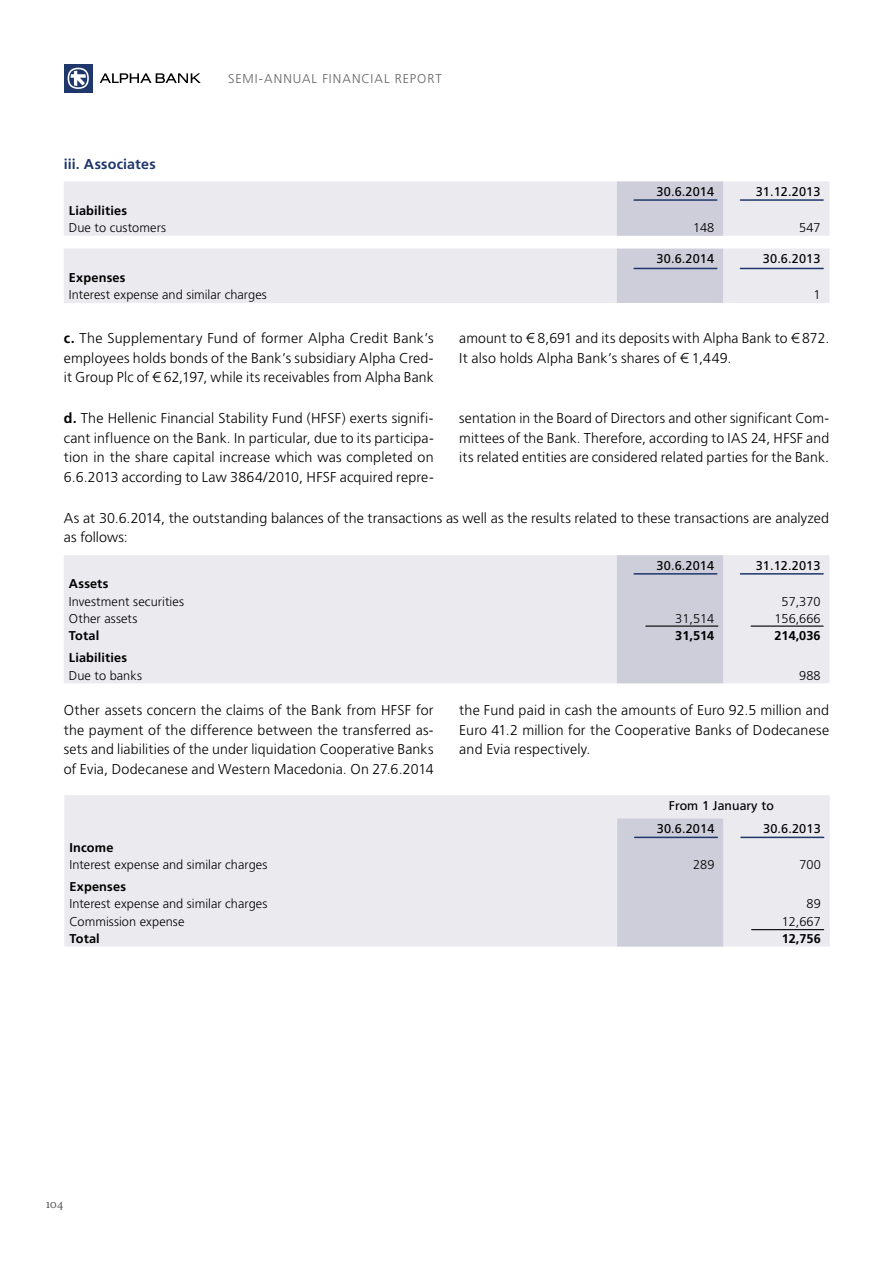
<style>
.page{position:relative;width:893px;height:1263px;background:#fff}
.page>*{position:absolute;margin:0;border:0;box-sizing:border-box;transform-origin:0 0}
.t1{font:300 14.25px/19.5px "PF Catalog";letter-spacing:.01em;color:#000;text-align:justify}
.t2{font:700 14.25px "PF Catalog";letter-spacing:.01em;color:#1f376b}
.t3{font:13.5px "Minion Pro";color:#58595b}
.t4{font:300 12.75px/17.2px "PF Catalog";letter-spacing:.005em;color:#000}
.t5{font:12.75px/23.2px "PF Catalog";letter-spacing:.01em;color:#000}
.t6{font:700 12.75px/17.2px "PF Catalog";color:#000}
.t7{font:300 12.75px "PF Catalog";letter-spacing:.08em;color:#636466}
.s1{font-weight:700}
.s2{font-weight:300}
</style>
<div class="page">
<div style="left:64px;top:64px;width:29px;height:29px;background:#1f376b"></div>
<svg style="left:68px;top:68px;width:21px;height:21px"></svg>
<svg style="left:69px;top:69px;width:18px;height:18px"></svg>
<svg style="left:71px;top:71px;width:15px;height:15px"></svg>
<svg style="left:100px;top:73px;width:101px;height:10px"></svg>
<svg style="left:64px;top:181px;width:765px;height:55px;background:#e7e6ec"></svg>
<hr style="left:634px;top:199px;width:83px;height:2px;background:#1f376b">
<hr style="left:740px;top:199px;width:83px;height:2px;background:#1f376b">
<svg style="left:64px;top:249px;width:765px;height:54px;background:#e6e5eb"></svg>
<hr style="left:634px;top:268px;width:83px;height:1px;background:#1f376b">
<hr style="left:740px;top:268px;width:83px;height:1px;background:#1f376b">
<div style="left:64px;top:555px;width:765px;height:128px;background:#ebeaef"></div>
<div style="left:617px;top:555px;width:106px;height:128px;background:#cecdda"></div>
<hr style="left:634px;top:573px;width:83px;height:2px;background:#1f376b">
<hr style="left:740px;top:573px;width:83px;height:2px;background:#1f376b">
<div style="left:64px;top:795px;width:766px;height:152px;background:#ebeaef"></div>
<div style="left:617px;top:818px;width:106px;height:129px;background:#cecdda"></div>
<hr style="left:635px;top:837px;width:82px;height:1px;background:#1f376b">
<hr style="left:741px;top:837px;width:83px;height:1px;background:#1f376b">
<hr style="left:752px;top:929px;width:72px;height:1px;background:#000">
<hr style="left:751px;top:625px;width:72px;height:2px;background:#000">
<hr style="left:646px;top:625px;width:72px;height:2px;background:#000">
<p class="t2" style="left:64px;top:155px;width:93px">iii. Associates</p>
<p class="t4" style="left:69px;top:202px;width:99px"><span class="s1">Liabilities<br></span>Due to customers</p>
<p class="t7" style="left:228px;top:71px;width:215px">SEMI-ANNUAL FINANCIAL REPORT</p>
<p class="t4" style="left:69px;top:269px;width:199px"><span class="s1">Expenses<br></span>Interest expense and similar charges</p>
<p class="t5" style="left:657px;top:180px;width:59px">30.6.2014</p>
<p class="t5" style="left:756px;top:180px;width:66px">31.12.2013</p>
<p class="t4" style="left:693px;top:219px;width:23px">148</p>
<p class="t4" style="left:799px;top:219px;width:23px">547</p>
<p class="t5" style="left:657px;top:247px;width:59px">30.6.2014</p>
<p class="t5" style="left:763px;top:247px;width:59px">30.6.2013</p>
<p class="t4" style="left:813px;top:286px;width:9px">1</p>
<p class="t1" style="left:64px;top:329px;width:371px"><span class="s1">c.</span> The Supplementary Fund of former Alpha Credit Bank’s employees holds bonds of the Bank’s subsidiary Alpha Cred&shy;it Group Plc of €62,197, while its receivables from Alpha Bank</p>
<p class="t1" style="left:459px;top:329px;width:371px">amount to €8,691 and its deposits with Alpha Bank to €872.<br>It also holds Alpha Bank’s shares of €1,449.</p>
<p class="t1" style="left:64px;top:408px;width:371px"><span class="s1">d.</span> The Hellenic Financial Stability Fund (HFSF) exerts signifi&shy;cant influence on the Bank. In particular, due to its participa&shy;tion in the share capital increase which was completed on 6.6.2013 according to Law 3864/2010, HFSF acquired repre-</p>
<p class="t1" style="left:459px;top:408px;width:371px">sentation in the Board of Directors and other significant Com&shy;mittees of the Bank. Therefore, according to IAS 24, HFSF and its related entities are considered related parties for the Bank.</p>
<p class="t1" style="left:64px;top:508px;width:767px">As at 30.6.2014, the outstanding balances of the transactions as well as the results related to these transactions are analyzed as follows:</p>
<p class="t4" style="left:69px;top:576px;width:117px"><span class="s1">Assets<br></span>Investment securities</p>
<p class="t5" style="left:657px;top:554px;width:59px">30.6.2014</p>
<p class="t5" style="left:756px;top:554px;width:66px">31.12.2013</p>
<p class="t4" style="left:782px;top:593px;width:40px">57,370</p>
<p class="t4" style="left:69px;top:610px;width:70px">Other assets</p>
<p class="t4" style="left:675px;top:610px;width:40px">31,514</p>
<p class="t4" style="left:774px;top:610px;width:48px">156,666</p>
<p class="t6" style="left:69px;top:627px;width:32px">Total</p>
<p class="t6" style="left:675px;top:627px;width:40px">31,514</p>
<p class="t6" style="left:774px;top:627px;width:48px">214,036</p>
<p class="t6" style="left:69px;top:649px;width:75px">Liabilities<br><span class="s2">Due to banks</span></p>
<p class="t4" style="left:799px;top:667px;width:23px">988</p>
<p class="t1" style="left:64px;top:701px;width:371px">Other assets concern the claims of the Bank from HFSF for the payment of the difference between the transferred as&shy;sets and liabilities of the under liquidation Cooperative Banks of Evia, Dodecanese and Western Macedonia. On 27.6.2014</p>
<p class="t1" style="left:459px;top:701px;width:371px">the Fund paid in cash the amounts of Euro 92.5 million and Euro 41.2 million for the Cooperative Banks of Dodecanese and Evia respectively.</p>
<p class="t4" style="left:69px;top:839px;width:199px"><span class="s1">Income<br></span>Interest expense and similar charges</p>
<p class="t4" style="left:69px;top:878px;width:199px"><span class="s1">Expenses<br></span>Interest expense and similar charges</p>
<p class="t5" style="left:657px;top:794px;width:119px;text-indent:12px">From 1 January to<br>30.6.2014</p>
<p class="t5" style="left:763px;top:817px;width:59px">30.6.2013</p>
<p class="t4" style="left:693px;top:856px;width:23px">289</p>
<p class="t4" style="left:799px;top:856px;width:23px">700</p>
<p class="t4" style="left:807px;top:895px;width:16px">89</p>
<p class="t4" style="left:69px;top:913px;width:117px">Commission expense</p>
<p class="t4" style="left:782px;top:913px;width:40px">12,667</p>
<p class="t6" style="left:69px;top:930px;width:32px">Total</p>
<p class="t6" style="left:782px;top:930px;width:40px">12,756</p>
<p class="t3" style="left:46px;top:1194px;width:19px">104</p>
</div>
